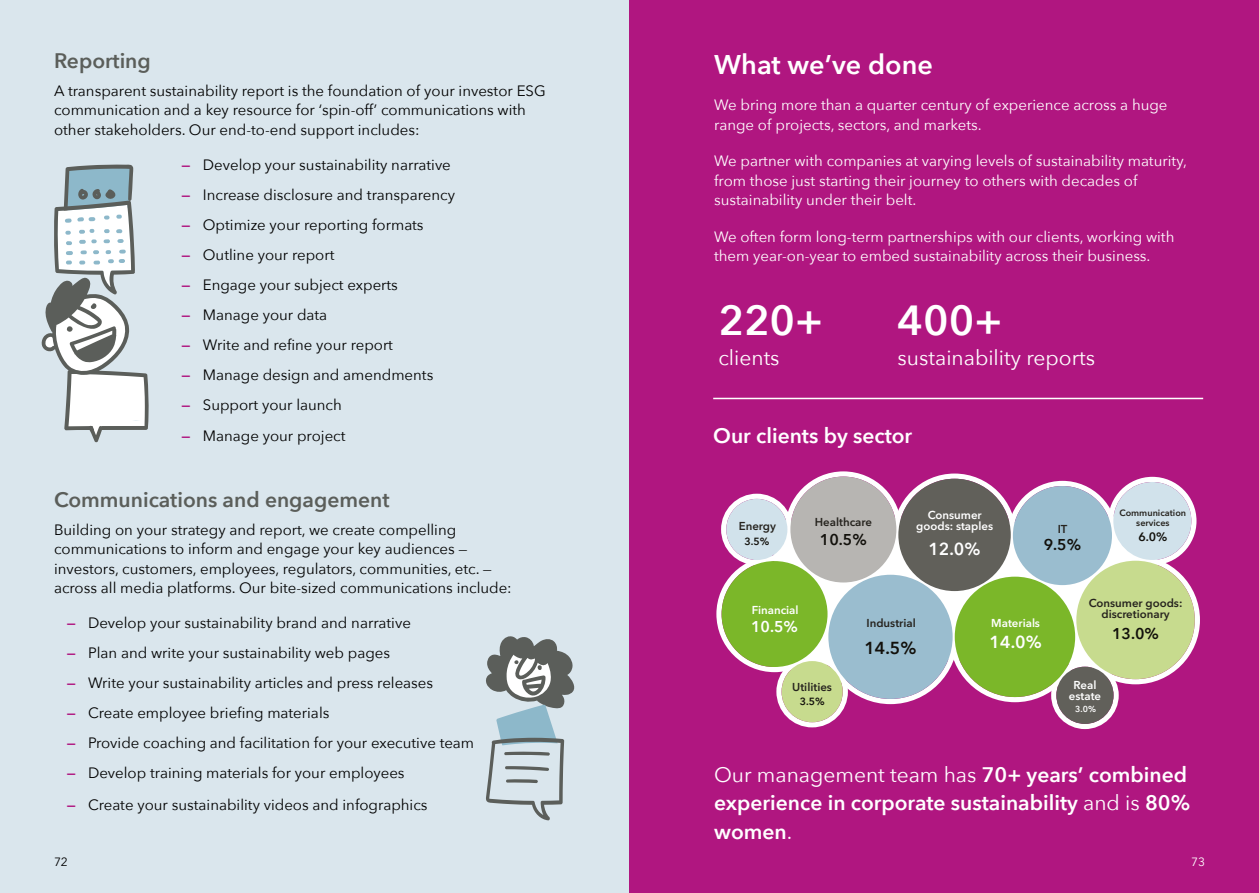
<style>
.page{position:relative;width:1259px;height:893px;background:#dae6ed}
.page>*{position:absolute;margin:0;border:0;box-sizing:border-box;transform-origin:0 0}
.t1{font:600 42px "Avenir Next";color:#fff}
.t2{font:600 27px "Avenir Next";color:#fff}
.t3{font:600 21px/28.5px "Avenir Next";color:#fff}
.t4{font:600 21px "Avenir Next";color:#5b5e5a}
.t5{font:21px "Avenir Next";color:#fff}
.t6{font:600 17.25px "Avenir Next";color:#fff}
.t7{font:600 17.25px "Avenir Next";color:#12100b}
.t8{font:600 15.6px "Avenir Next";color:#12100b}
.t9{font:600 15.6px "Avenir Next";color:#fff}
.t10{font:15px/19.5px "Avenir Next";color:#000}
.t11{font:15px/19.5px "Avenir Next";color:#fff}
.t12{font:600 12.15px "Avenir Next";color:#12100b}
.t13{font:12px "Avenir Next";color:#000}
.t14{font:12px "Avenir Next";color:#fff}
.t15{font:600 11.4px/11.4px "Avenir Next";color:#26231e;text-align:center}
.t16{font:600 11.4px/11.4px "Avenir Next";color:#fff;text-align:center}
.t17{font:600 10.35px "Avenir Next";color:#12100b}
.t18{font:600 9.15px/9.1px "Avenir Next";color:#26231e;text-align:center}
.t19{font:600 8.7px "Avenir Next";color:#fff}
.s1{font-weight:600;color:#b01680}
.s2{font-weight:400}
</style>
<div class="page">
<div style="left:629px;top:0;width:630px;height:893px;background:#b01680"></div>
<svg style="left:41px;top:164px;width:108px;height:279px"></svg>
<svg style="left:486px;top:636px;width:89px;height:184px"></svg>
<svg style="left:716px;top:471px;width:484px;height:258px"></svg>
<div style="left:828px;top:575px;width:124px;height:124px;background:#9abdcf;border-radius:50%"></div>
<div style="left:954px;top:577px;width:121px;height:120px;background:#7bb729;border-radius:50%"></div>
<div style="left:1076px;top:561px;width:118px;height:118px;background:#c7db8e;border-radius:50%"></div>
<div style="left:898px;top:479px;width:112px;height:112px;background:#61605a;border-radius:50%"></div>
<div style="left:790px;top:477px;width:106px;height:105px;background:#b7b5b2;border-radius:50%"></div>
<div style="left:721px;top:561px;width:106px;height:106px;background:#7bb729;border-radius:50%"></div>
<div style="left:1013px;top:486px;width:99px;height:99px;background:#9abdcf;border-radius:50%"></div>
<div style="left:1113px;top:482px;width:78px;height:78px;background:#d1e2eb;border-radius:50%"></div>
<div style="left:726px;top:499px;width:61px;height:61px;background:#d1e2eb;border-radius:50%"></div>
<div style="left:781px;top:661px;width:61px;height:61px;background:#c7db8e;border-radius:50%"></div>
<div style="left:1056px;top:667px;width:57px;height:57px;background:#61605a;border-radius:50%"></div>
<hr style="left:713px;top:398px;width:490px;height:1px;background:#fff">
<h3 class="t4" style="left:54px;top:42px;width:98px">Reporting</h3>
<p class="t10" style="left:54px;top:80px;width:493px">A transparent sustainability report is the foundation of your investor ESG communication and a key resource for ‘spin-off’ communications with other stakeholders. Our end-to-end support includes:</p>
<p class="t10" style="left:182px;top:154px;width:271px"><span class="s1">—</span> Develop your sustainability narrative</p>
<p class="t10" style="left:182px;top:184px;width:275px"><span class="s1">—</span> Increase disclosure and transparency</p>
<p class="t10" style="left:182px;top:214px;width:243px"><span class="s1">—</span> Optimize your reporting formats</p>
<p class="t10" style="left:182px;top:244px;width:154px"><span class="s1">—</span> Outline your report</p>
<p class="t10" style="left:182px;top:274px;width:218px"><span class="s1">—</span> Engage your subject experts</p>
<p class="t10" style="left:182px;top:304px;width:147px"><span class="s1">—</span> Manage your data</p>
<p class="t10" style="left:182px;top:334px;width:213px"><span class="s1">—</span> Write and refine your report</p>
<p class="t10" style="left:182px;top:364px;width:253px"><span class="s1">—</span> Manage design and amendments</p>
<p class="t10" style="left:182px;top:394px;width:162px"><span class="s1">—</span> Support your launch</p>
<p class="t10" style="left:182px;top:426px;width:165px"><span class="s1">—</span> Manage your project</p>
<h3 class="t4" style="left:54px;top:481px;width:337px">Communications and engagement</h3>
<p class="t10" style="left:54px;top:519px;width:459px">Building on your strategy and report, we create compelling communications to inform and engage your key audiences — investors, customers, employees, regulators, communities, etc. — across all media platforms. Our bite-sized communications include:</p>
<p class="t10" style="left:67px;top:613px;width:346px"><span class="s1">—</span> Develop your sustainability brand and narrative</p>
<p class="t10" style="left:67px;top:643px;width:325px"><span class="s1">—</span> Plan and write your sustainability web pages</p>
<p class="t10" style="left:67px;top:673px;width:368px"><span class="s1">—</span> Write your sustainability articles and press releases</p>
<p class="t10" style="left:67px;top:703px;width:264px"><span class="s1">—</span> Create employee briefing materials</p>
<p class="t10" style="left:67px;top:733px;width:409px"><span class="s1">—</span> Provide coaching and facilitation for your executive team</p>
<p class="t10" style="left:67px;top:763px;width:339px"><span class="s1">—</span> Develop training materials for your employees</p>
<p class="t10" style="left:67px;top:794px;width:362px"><span class="s1">—</span> Create your sustainability videos and infographics</p>
<p class="t13" style="left:54px;top:851px;width:15px">72</p>
<h2 class="t2" style="left:714px;top:41px;width:220px">What we’ve done</h2>
<p class="t11" style="left:714px;top:95px;width:455px">We bring more than a quarter century of experience across a huge range of projects, sectors, and markets.</p>
<p class="t11" style="left:714px;top:151px;width:474px">We partner with companies at varying levels of sustainability maturity, from those just starting their journey to others with decades of sustainability under their belt.</p>
<p class="t11" style="left:714px;top:226px;width:462px">We often form long-term partnerships with our clients, working with them year-on-year to embed sustainability across their business.</p>
<h1 class="t1" style="left:718px;top:285px;width:106px">220+</h1>
<h3 class="t5" style="left:718px;top:340px;width:63px">clients</h3>
<h1 class="t1" style="left:897px;top:285px;width:106px">400+</h1>
<h3 class="t5" style="left:897px;top:340px;width:199px">sustainability reports</h3>
<h3 class="t3" style="left:713px;top:421px;width:201px">Our clients by sector</h3>
<p class="t15" style="left:738px;top:520px;width:39px">Energy</p>
<p class="t17" style="left:744px;top:532px;width:26px">3.5%</p>
<p class="t16" style="left:916px;top:509px;width:78px">Consumer goods: staples</p>
<p class="t15" style="left:815px;top:516px;width:59px">Healthcare</p>
<p class="t15" style="left:1057px;top:523px;width:11px">IT</p>
<p class="t8" style="left:820px;top:526px;width:48px">10.5%</p>
<p class="t8" style="left:1043px;top:531px;width:39px">9.5%</p>
<p class="t6" style="left:928px;top:534px;width:54px">12.0%</p>
<p class="t18" style="left:1119px;top:508px;width:68px">Communication services</p>
<p class="t12" style="left:1138px;top:526px;width:31px">6.0%</p>
<p class="t16" style="left:751px;top:604px;width:48px">Financial</p>
<p class="t9" style="left:751px;top:613px;width:48px">10.5%</p>
<p class="t15" style="left:866px;top:617px;width:51px">Industrial</p>
<p class="t16" style="left:991px;top:617px;width:50px">Materials</p>
<p class="t7" style="left:864px;top:633px;width:54px">14.5%</p>
<p class="t6" style="left:989px;top:627px;width:54px">14.0%</p>
<p class="t15" style="left:1088px;top:597px;width:95px">Consumer goods: discretionary</p>
<p class="t8" style="left:1112px;top:620px;width:48px">13.0%</p>
<p class="t15" style="left:792px;top:681px;width:41px">Utilities</p>
<p class="t16" style="left:1069px;top:678px;width:34px">Real estate</p>
<p class="t17" style="left:799px;top:693px;width:26px">3.5%</p>
<p class="t19" style="left:1075px;top:701px;width:22px">3.0%</p>
<h3 class="t3" style="left:714px;top:760px;width:477px"><span class="s2">Our management team has</span> 70+ years’ combined experience in corporate sustainability <span class="s2">and is</span> 80% women<span class="s2">.</span></h3>
<p class="t14" style="left:1191px;top:851px;width:15px">73</p>
</div>
